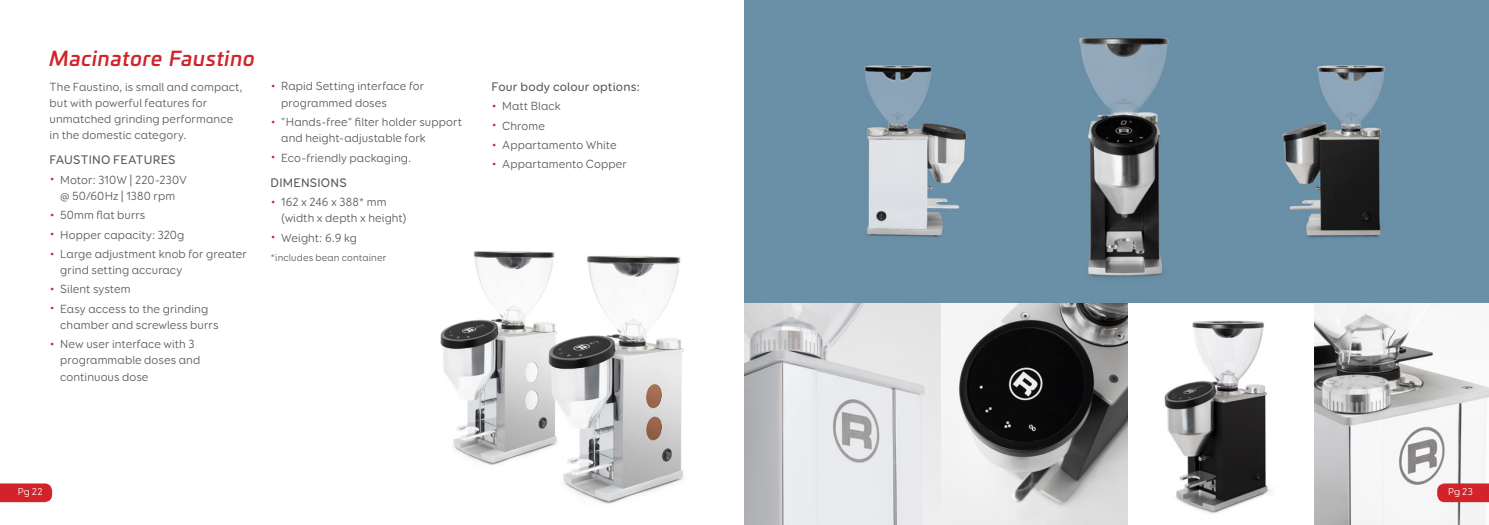
<style>
.page{position:relative;width:1489px;height:525px;background:#fff}
.page>*{position:absolute;margin:0;border:0;box-sizing:border-box;transform-origin:0 0}
.t1{font:italic 500 20px "Univia Pro";letter-spacing:.04em;color:#d2232a}
.t2{font:500 12.5px "Booster Next FY";letter-spacing:.015em;color:#58595b}
.t3{font:11.88px/16.2px "Booster Next FY";letter-spacing:.005em;color:#58595b}
.t4{font:10px "Booster Next FY";letter-spacing:.015em;color:#58595b}
.t5{font:10px "Booster Next FY";letter-spacing:.015em;color:#fff}
.s1{color:#d2232a}
</style>
<div class="page">
<img style="left:440px;top:251px;width:244px;height:253px">
<img style="left:1313px;top:302px;width:175px;height:222px">
<svg style="left:1127px;top:302px;width:186px;height:222px"></svg>
<svg style="left:744px;top:302px;width:197px;height:222px;fill:#e7e7e8"></svg>
<svg style="left:941px;top:302px;width:186px;height:222px"></svg>
<img style="left:744px;top:0;width:744px;height:302px">
<svg style="left:0;top:483px;width:52px;height:19px"></svg>
<svg style="left:1436px;top:483px;width:52px;height:19px"></svg>
<h1 class="t1" style="left:50px;top:43px;width:207px">Macinatore Faustino</h1>
<p class="t3" style="left:50px;top:78px;width:195px">The Faustino, is small and compact, but with powerful features for unmatched grinding performance in the domestic category.</p>
<p class="t2" style="left:50px;top:152px;width:127px">FAUSTINO FEATURES</p>
<p class="t3" style="left:50px;top:171px;width:139px;text-align:center"><span class="s1">•</span> Motor: 310W | 220-230V @ 50/60Hz | 1380 rpm</p>
<p class="t3" style="left:50px;top:207px;width:97px"><span class="s1">•</span> 50mm flat burrs</p>
<p class="t3" style="left:50px;top:226px;width:136px"><span class="s1">•</span> Hopper capacity: 320g</p>
<p class="t3" style="left:60px;top:245px;width:188px;text-indent:-11px"><span class="s1">•</span> Large adjustment knob for greater grind setting accuracy</p>
<p class="t3" style="left:50px;top:281px;width:83px"><span class="s1">•</span> Silent system</p>
<p class="t3" style="left:60px;top:300px;width:160px;text-indent:-11px"><span class="s1">•</span> Easy access to the grinding chamber and screwless burrs</p>
<p class="t3" style="left:60px;top:336px;width:142px;text-indent:-11px"><span class="s1">•</span> New user interface with 3 programmable doses and continuous dose</p>
<p class="t3" style="left:281px;top:78px;width:145px;text-indent:-11px"><span class="s1">•</span> Rapid Setting interface for programmed doses</p>
<p class="t3" style="left:281px;top:114px;width:182px;text-indent:-11px"><span class="s1">•</span> “Hands-free” filter holder support and height-adjustable fork</p>
<p class="t3" style="left:270px;top:149px;width:142px"><span class="s1">•</span> Eco-friendly packaging.</p>
<p class="t2" style="left:270px;top:175px;width:78px">DIMENSIONS</p>
<p class="t3" style="left:281px;top:194px;width:127px;text-indent:-11px"><span class="s1">•</span> 162 x 246 x 388* mm (width x depth x height)</p>
<p class="t3" style="left:270px;top:229px;width:88px"><span class="s1">•</span> Weight: 6.9 kg</p>
<p class="t4" style="left:270px;top:251px;width:117px">*includes bean container</p>
<p class="t2" style="left:491px;top:79px;width:150px">Four body colour options:</p>
<p class="t3" style="left:491px;top:98px;width:71px"><span class="s1">•</span> Matt Black</p>
<p class="t3" style="left:491px;top:117px;width:55px"><span class="s1">•</span> Chrome</p>
<p class="t3" style="left:491px;top:136px;width:127px"><span class="s1">•</span> Appartamento White</p>
<p class="t3" style="left:491px;top:156px;width:137px"><span class="s1">•</span> Appartamento Copper</p>
<p class="t5" style="left:18px;top:485px;width:26px">Pg 22</p>
<p class="t5" style="left:1447px;top:485px;width:26px">Pg 23</p>
</div>
